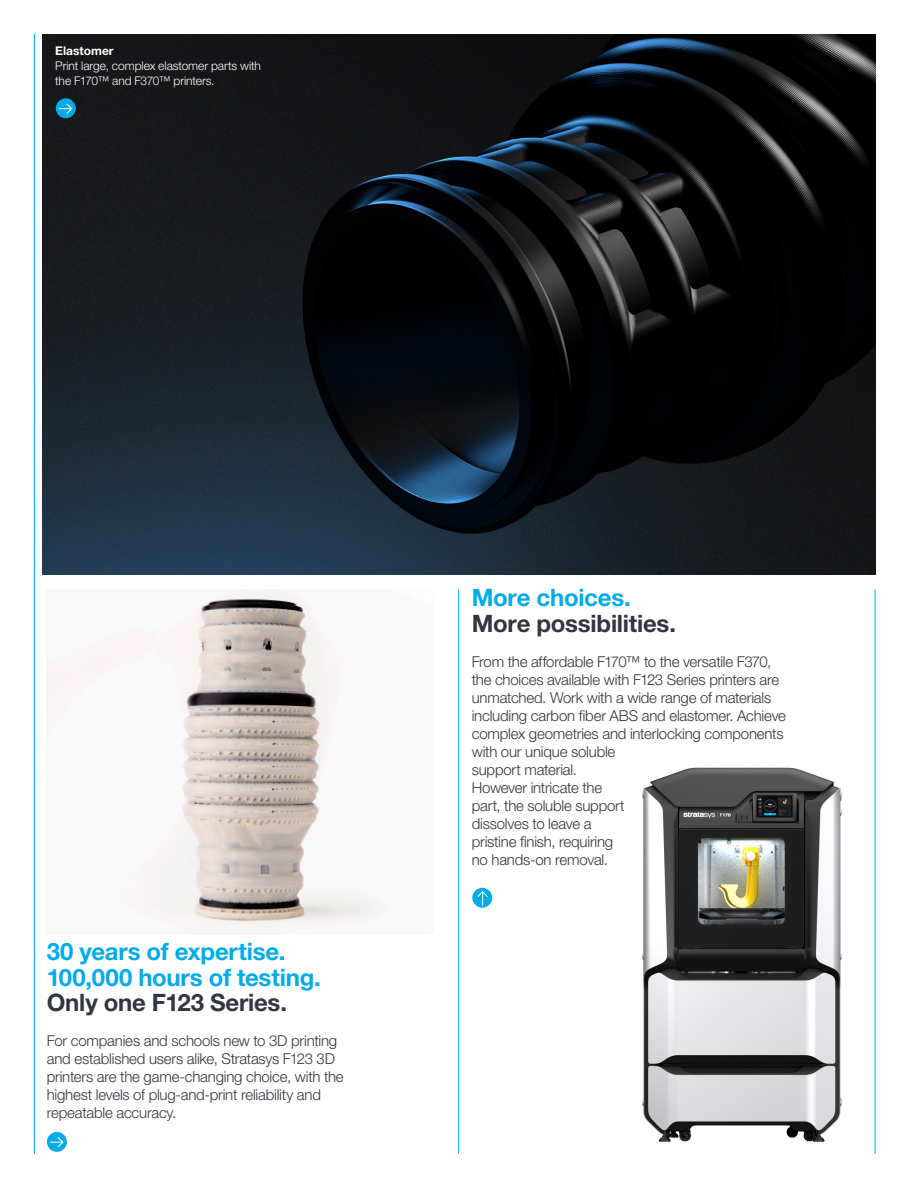
<style>
.page{position:relative;width:918px;height:1188px;background:#fff}
.page>*{position:absolute;margin:0;border:0;box-sizing:border-box;transform-origin:0 0}
.t1{font:700 24px/25.5px "Helvetica Neue LT Std";letter-spacing:-.01em;color:#00abe7}
.t2{font:700 24px "Helvetica Neue LT Std";letter-spacing:-.01em;color:#323640}
.t3{font:300 15px/18px "Helvetica Neue LT Std";letter-spacing:-.015em;color:#323640}
.t4{font:300 12px/15px "Helvetica Neue LT Std";letter-spacing:-.005em;color:#fff}
.t5{font:700 12px "Helvetica Neue LT Std";letter-spacing:.005em;color:#fff}
</style>
<div class="page">
<img style="left:43px;top:34px;width:832px;height:540px">
<hr style="left:34px;top:34px;width:1px;height:1120px;background:#00abe7">
<hr style="left:458px;top:589px;width:1px;height:565px;background:#00abe7">
<div style="left:56px;top:98px;width:20px;height:20px;background:#00abe7;border-radius:50%"></div>
<svg style="left:59px;top:103px;width:14px;height:11px"></svg>
<div style="left:47px;top:1132px;width:20px;height:20px;background:#00abe7;border-radius:50%"></div>
<svg style="left:50px;top:1137px;width:14px;height:11px"></svg>
<svg style="left:472px;top:888px;width:20px;height:20px"></svg>
<svg style="left:477px;top:891px;width:12px;height:14px"></svg>
<hr style="left:875px;top:589px;width:1px;height:565px;background:#00abe7">
<img style="left:47px;top:589px;width:340px;height:345px">
<img style="left:642px;top:767px;width:200px;height:375px">
<p class="t5" style="left:55px;top:44px;width:60px">Elastomer</p>
<p class="t4" style="left:55px;top:58px;width:207px">Print large, complex elastomer parts with the F170™ and F370™ printers.</p>
<h1 class="t1" style="left:47px;top:938px;width:275px">30 years of expertise.<br>100,000 hours of testing.</h1>
<h1 class="t2" style="left:47px;top:988px;width:242px">Only one F123 Series.</h1>
<p class="t3" style="left:47px;top:1031px;width:299px">For companies and schools new to 3D printing and established users alike, Stratasys F123 3D printers are the game-changing choice, with the highest levels of plug-and-print reliability and repeatable accuracy.</p>
<h1 class="t1" style="left:472px;top:584px;width:160px">More choices.</h1>
<h1 class="t2" style="left:472px;top:608px;width:206px">More possibilities.</h1>
<p class="t3" style="left:472px;top:652px;width:316px">From the affordable F170™ to the versatile F370, the choices available with F123 Series printers are unmatched. Work with a wide range of materials including carbon fiber ABS and elastomer. Achieve complex geometries and interlocking components with our unique soluble<br>support material.<br>However intricate the<br>part, the soluble support<br>dissolves to leave a<br>pristine finish, requiring<br>no hands-on removal.</p>
</div>
